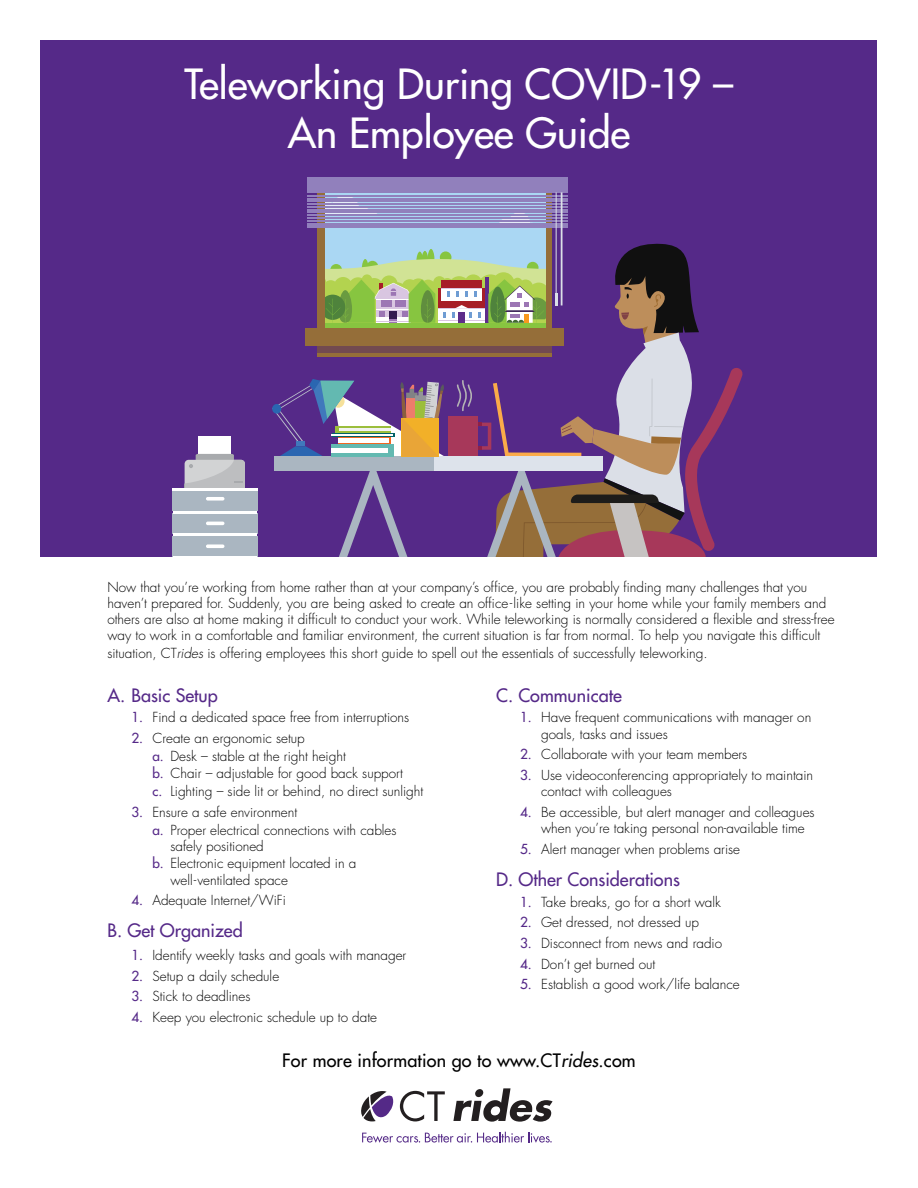
<style>
.page{position:relative;width:918px;height:1188px;background:#fff}
.page>*{position:absolute;margin:0;border:0;box-sizing:border-box;transform-origin:0 0}
.t1{font:500 40.5px/48.6px "Futura Std";color:#fff;text-align:center}
.t2{font:500 18px "Futura Std";color:#552988}
.t3{font:500 18px "Futura Std";letter-spacing:.01em;color:#000}
.t4{font:300 13.5px/16.2px "Futura Std";color:#000}
.s1{font-style:italic}
.s2{font-weight:500;color:#552988}
</style>
<div class="page">
<div style="left:40px;top:40px;width:838px;height:517px;background:#552988"></div>
<svg style="left:325px;top:192px;width:220px;height:49px;background:#a4c4e7"></svg>
<svg style="left:499px;top:213px;width:38px;height:10px"></svg>
<svg style="left:325px;top:197px;width:53px;height:17px"></svg>
<div style="left:307px;top:177px;width:260px;height:15px;background:#9180bc"></div>
<hr style="left:307px;top:195px;width:260px;height:2px;background:#9180bc">
<hr style="left:307px;top:198px;width:260px;height:1px;background:#9180bc">
<hr style="left:307px;top:201px;width:260px;height:1px;background:#9180bc">
<hr style="left:307px;top:204px;width:260px;height:1px;background:#9180bc">
<hr style="left:307px;top:206px;width:260px;height:2px;background:#9180bc">
<hr style="left:307px;top:209px;width:260px;height:1px;background:#9180bc">
<hr style="left:307px;top:212px;width:260px;height:1px;background:#9180bc">
<hr style="left:307px;top:214px;width:260px;height:2px;background:#9180bc">
<hr style="left:307px;top:217px;width:260px;height:2px;background:#9180bc">
<hr style="left:307px;top:220px;width:260px;height:1px;background:#9180bc">
<div style="left:307px;top:223px;width:260px;height:5px;background:#9180bc"></div>
<hr style="left:556px;top:192px;width:1px;height:111px;background:#dbdfe7">
<hr style="left:561px;top:192px;width:2px;height:113px;background:#dbdfe7">
<svg style="left:272px;top:241px;width:471px;height:316px"></svg>
<div style="left:336px;top:426px;width:55px;height:7px;background:#9bbe3c"></div>
<hr style="left:340px;top:428px;width:51px;height:3px;background:#f2f3f2">
<div style="left:331px;top:444px;width:63px;height:12px;background:#63b9b1"></div>
<div style="left:331px;top:448px;width:57px;height:5px;background:#fff"></div>
<div style="left:338px;top:437px;width:52px;height:7px;background:#f26722"></div>
<div style="left:338px;top:438px;width:51px;height:5px;background:#fff"></div>
<svg style="left:332px;top:433px;width:62px;height:4px"></svg>
<hr style="left:332px;top:434px;width:61px;height:1px;background:#fff">
<div style="left:199px;top:436px;width:32px;height:24px;background:#fff"></div>
<div style="left:172px;top:490px;width:86px;height:21px;background:#aab6c1"></div>
<div style="left:172px;top:513px;width:86px;height:21px;background:#aab6c1"></div>
<svg style="left:173px;top:513px;width:81px;height:13px"></svg>
<svg style="left:172px;top:454px;width:85px;height:47px"></svg>
<hr style="left:206px;top:522px;width:18px;height:3px;background:#fff;border-radius:2px">
<svg style="left:206px;top:497px;width:18px;height:4px"></svg>
<hr style="left:173px;top:511px;width:84px;height:2px;background:#fff">
<div style="left:172px;top:536px;width:86px;height:21px;background:#aab6c1"></div>
<svg style="left:206px;top:544px;width:18px;height:4px"></svg>
<hr style="left:173px;top:534px;width:84px;height:2px;background:#fff">
<hr style="left:172px;top:488px;width:86px;height:2px;background:#fff">
<svg style="left:361px;top:1091px;width:33px;height:30px"></svg>
<svg style="left:400px;top:1091px;width:45px;height:30px"></svg>
<svg style="left:453px;top:1088px;width:100px;height:34px"></svg>
<svg style="left:362px;top:1132px;width:190px;height:11px"></svg>
<h1 class="t1" style="left:185px;top:60px;width:550px">Teleworking During COVID-19 –<br>An Employee Guide</h1>
<p class="t4" style="left:107px;top:579px;width:729px">Now that you’re working from home rather than at your company’s office, you are probably finding many challenges that you haven’t prepared for. Suddenly, you are being asked to create an office-like setting in your home while your family members and others are also at home making it difficult to conduct your work. While teleworking is normally considered a flexible and stress-free way to work in a comfortable and familiar environment, the current situation is far from normal. To help you navigate this difficult</p>
<p class="t4" style="left:107px;top:646px;width:602px">situation, CT<span class="s1">rides</span> is offering employees this short guide to spell out the essentials of successfully teleworking.</p>
<h2 class="t2" style="left:496px;top:684px;width:127px">C. Communicate</h2>
<p class="t4" style="left:541px;top:710px;width:272px;text-indent:-21px"><span class="s2">1.</span> Have frequent communications with manager on goals, tasks and issues</p>
<p class="t4" style="left:520px;top:747px;width:229px"><span class="s2">2.</span> Collaborate with your team members</p>
<p class="t4" style="left:541px;top:767px;width:274px;text-indent:-21px"><span class="s2">3.</span> Use videoconferencing appropriately to maintain contact with colleagues</p>
<p class="t4" style="left:541px;top:804px;width:275px;text-indent:-21px"><span class="s2">4.</span> Be accessible, but alert manager and colleagues when you’re taking personal non-available time</p>
<p class="t4" style="left:520px;top:841px;width:221px"><span class="s2">5.</span> Alert manager when problems arise</p>
<h2 class="t2" style="left:496px;top:868px;width:185px">D. Other Considerations</h2>
<p class="t4" style="left:520px;top:894px;width:202px"><span class="s2">1.</span> Take breaks, go for a short walk</p>
<p class="t4" style="left:520px;top:915px;width:181px"><span class="s2">2.</span> Get dressed, not dressed up</p>
<p class="t4" style="left:520px;top:935px;width:204px"><span class="s2">3.</span> Disconnect from news and radio</p>
<p class="t4" style="left:520px;top:956px;width:137px"><span class="s2">4.</span> Don’t get burned out</p>
<p class="t4" style="left:520px;top:977px;width:221px"><span class="s2">5.</span> Establish a good work/life balance</p>
<h2 class="t2" style="left:107px;top:684px;width:112px">A. Basic Setup</h2>
<p class="t4" style="left:131px;top:710px;width:279px"><span class="s2">1.</span> Find a dedicated space free from interruptions</p>
<p class="t4" style="left:152px;top:730px;width:272px;line-height:17.7px;text-indent:-21px"><span class="s2">2.</span> Create an ergonomic setup<br><span class="s2">a.</span> Desk – stable at the right height<br><span class="s2">b.</span> Chair – adjustable for good back support<br><span class="s2">c.</span> Lighting – side lit or behind, no direct sunlight</p>
<p class="t4" style="left:152px;top:804px;width:246px;line-height:17.7px;text-indent:-21px"><span class="s2">3.</span> Ensure a safe environment<br><span class="s2">a.</span> Proper electrical connections with cables</p>
<p class="t4" style="left:152px;top:837px;width:206px;line-height:17.7px;text-indent:18px">safely positioned<br><span class="s2">b.</span> Electronic equipment located in a</p>
<p class="t4" style="left:170px;top:872px;width:119px">well-ventilated space</p>
<p class="t4" style="left:131px;top:893px;width:156px"><span class="s2">4.</span> Adequate Internet/WiFi</p>
<h2 class="t2" style="left:107px;top:920px;width:137px">B. Get Organized</h2>
<p class="t4" style="left:131px;top:947px;width:276px"><span class="s2">1.</span> Identify weekly tasks and goals with manager</p>
<p class="t4" style="left:131px;top:968px;width:149px"><span class="s2">2.</span> Setup a daily schedule</p>
<p class="t4" style="left:131px;top:989px;width:121px"><span class="s2">3.</span> Stick to deadlines</p>
<p class="t4" style="left:131px;top:1009px;width:247px"><span class="s2">4.</span> Keep you electronic schedule up to date</p>
<h2 class="t3" style="left:282px;top:1049px;width:355px">For more information go to www.CT<span class="s1">rides</span>.com</h2>
</div>
